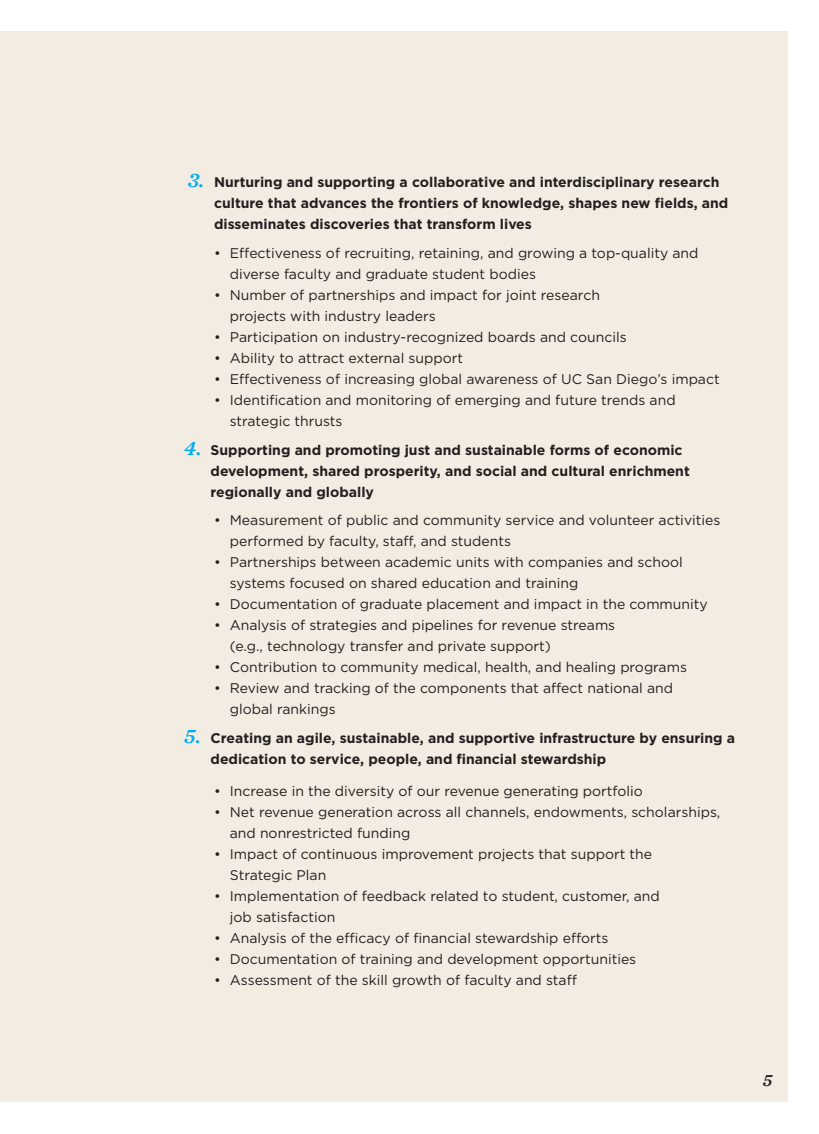
<style>
.page{position:relative;width:819px;height:1134px;background:#fff}
.page>*{position:absolute;margin:0;border:0;box-sizing:border-box;transform-origin:0 0}
.t1{font:italic 17.5px "Chronicle Text G2 Semi";color:#231f20}
.t2{font:14px/21px "Gotham";color:#231f20}
.t3{font:700 14px/21px "Gotham";color:#231f20}
.s1{font-family:"Chronicle Text G2 Semi";font-weight:400;font-style:italic;font-size:21px;color:#00aeef}
</style>
<div class="page">
<div style="left:0;top:32px;width:788px;height:1070px;background:#f3ece2"></div>
<p class="t3" style="left:214px;top:172px;width:516px;text-indent:-26px"><span class="s1">3.</span> Nurturing and supporting a collaborative and interdisciplinary research culture that advances the frontiers of knowledge, shapes new fields, and disseminates discoveries that transform lives</p>
<p class="t2" style="left:230px;top:242px;width:470px;text-indent:-16px">• Effectiveness of recruiting, retaining, and growing a top-quality and diverse faculty and graduate student bodies</p>
<p class="t2" style="left:230px;top:284px;width:372px;text-indent:-16px">• Number of partnerships and impact for joint research projects with industry leaders</p>
<p class="t2" style="left:214px;top:326px;width:414px">• Participation on industry-recognized boards and councils</p>
<p class="t2" style="left:214px;top:347px;width:251px">• Ability to attract external support</p>
<p class="t2" style="left:214px;top:368px;width:507px">• Effectiveness of increasing global awareness of UC San Diego’s impact</p>
<p class="t2" style="left:230px;top:389px;width:447px;text-indent:-16px">• Identification and monitoring of emerging and future trends and strategic thrusts</p>
<p class="t3" style="left:211px;top:439px;width:481px;text-indent:-26px"><span class="s1">4.</span> Supporting and promoting just and sustainable forms of economic development, shared prosperity, and social and cultural enrichment regionally and globally</p>
<p class="t2" style="left:230px;top:509px;width:492px;text-indent:-16px">• Measurement of public and community service and volunteer activities performed by faculty, staff, and students</p>
<p class="t2" style="left:230px;top:551px;width:455px;text-indent:-16px">• Partnerships between academic units with companies and school systems focused on shared education and training</p>
<p class="t2" style="left:214px;top:593px;width:495px">• Documentation of graduate placement and impact in the community</p>
<p class="t2" style="left:230px;top:614px;width:387px;text-indent:-16px">• Analysis of strategies and pipelines for revenue streams (e.g., technology transfer and private support)</p>
<p class="t2" style="left:214px;top:656px;width:474px">• Contribution to community medical, health, and healing programs</p>
<p class="t2" style="left:230px;top:677px;width:445px;text-indent:-16px">• Review and tracking of the components that affect national and global rankings</p>
<p class="t3" style="left:211px;top:727px;width:526px;text-indent:-26px"><span class="s1">5.</span> Creating an agile, sustainable, and supportive infrastructure by ensuring a dedication to service, people, and financial stewardship</p>
<p class="t2" style="left:214px;top:780px;width:430px">• Increase in the diversity of our revenue generating portfolio</p>
<p class="t2" style="left:230px;top:801px;width:492px;text-indent:-16px">• Net revenue generation across all channels, endowments, scholarships, and nonrestricted funding</p>
<p class="t2" style="left:230px;top:843px;width:424px;text-indent:-16px">• Impact of continuous improvement projects that support the<br>Strategic Plan</p>
<p class="t2" style="left:230px;top:885px;width:432px;text-indent:-16px">• Implementation of feedback related to student, customer, and job satisfaction</p>
<p class="t2" style="left:214px;top:927px;width:396px">• Analysis of the efficacy of financial stewardship efforts</p>
<p class="t2" style="left:214px;top:948px;width:424px">• Documentation of training and development opportunities</p>
<p class="t2" style="left:214px;top:969px;width:364px">• Assessment of the skill growth of faculty and staff</p>
<p class="t1" style="left:763px;top:1066px;width:11px">5</p>
</div>
